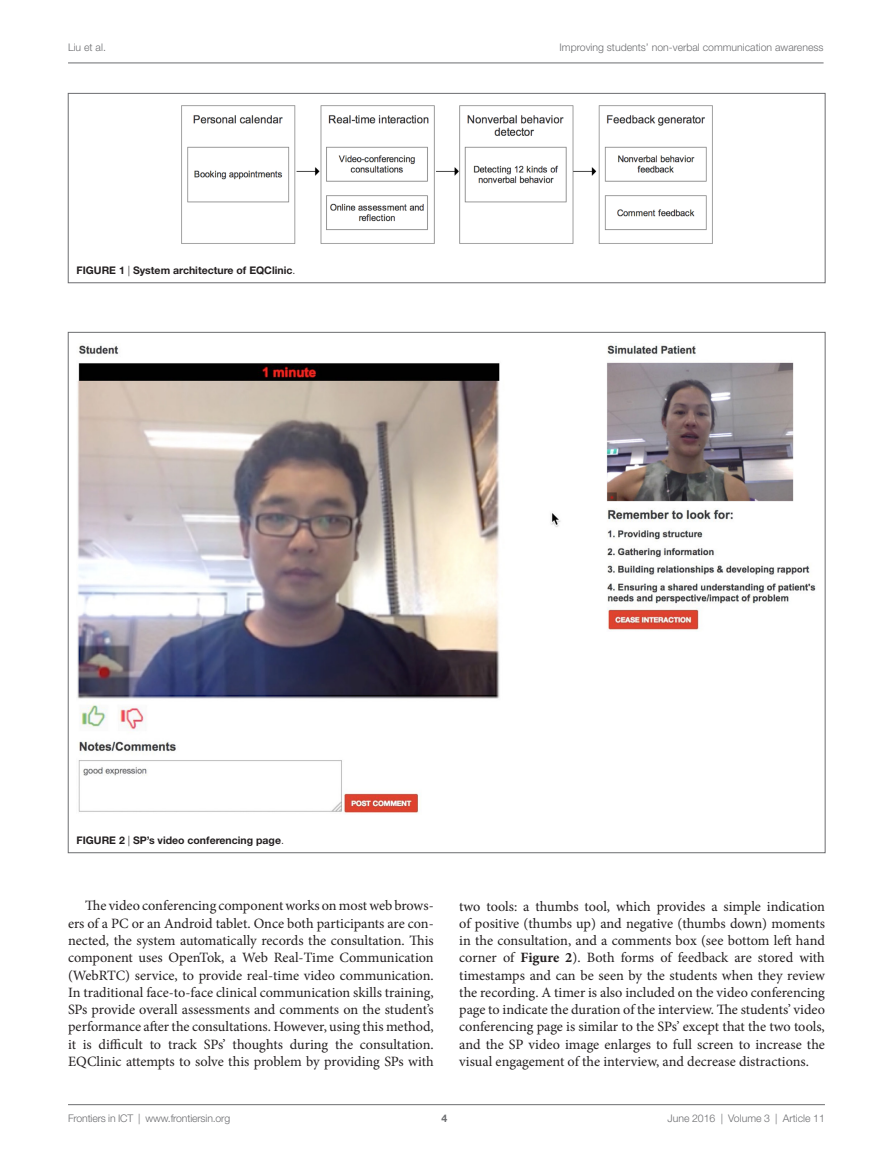
<style>
.page{position:relative;width:893px;height:1170px;background:#fff}
.page>*{position:absolute;margin:0;border:0;box-sizing:border-box;transform-origin:0 0}
.t1{font:14.25px/17.2px "Minion Pro";color:#231f20;text-align:justify}
.t2{font:300 10.5px "Helvetica Neue LT Std";color:#6c6d70}
.t3{font:700 10.5px "Helvetica Neue LT Std";color:#231f20}
.t4{font:700 10.5px "Helvetica Neue LT Std";color:#6c6d70}
.s1{font-weight:300}
.s2{font-weight:700}
</style>
<div class="page">
<img style="left:77px;top:343px;width:739px;height:470px">
<img style="left:181px;top:105px;width:532px;height:139px">
<div style="left:68px;top:93px;width:757px;height:190px;border:1px solid #6c6d70"></div>
<hr style="left:68px;top:63px;width:756px;height:1px;background:#6c6d70">
<hr style="left:68px;top:1104px;width:757px;height:1px;background:#6c6d70">
<p class="t2" style="left:68px;top:41px;width:39px">Liu et al.</p>
<p class="t2" style="left:560px;top:41px;width:265px">Improving students’ non-verbal communication awareness</p>
<p class="t3" style="left:77px;top:264px;width:220px">FIG URE 1 <span class="s1">|</span> System architecture of EQClinic<span class="s1">.</span></p>
<p class="t3" style="left:77px;top:834px;width:209px">FIG URE 2 <span class="s1">|</span> SP’s video conferencing page<span class="s1">.</span></p>
<p class="t1" style="left:68px;top:897px;width:367px;text-indent:17px">The video conferencing component works on most web brows&shy;ers of a PC or an Android tablet. Once both participants are con&shy;nected, the system automatically records the consultation. This component uses OpenTok, a Web Real-Time Communication (WebRTC) service, to provide real-time video communication.<br>In traditional face-to-face clinical communication skills training, SPs provide overall assessments and comments on the student’s performance after the consultations. However, using this method, it is difficult to track SPs’ thoughts during the consultation.<br>EQClinic attempts to solve this problem by providing SPs with</p>
<p class="t1" style="left:459px;top:897px;width:367px">two tools: a thumbs tool, which provides a simple indication of positive (thumbs up) and negative (thumbs down) moments in the consultation, and a comments box (see bottom left hand corner of <span class="s2">Figure 2</span>). Both forms of feedback are stored with timestamps and can be seen by the students when they review the recording. A timer is also included on the video conferencing page to indicate the duration of the interview. The students’ video conferencing page is similar to the SPs’ except that the two tools, and the SP video image enlarges to full screen to increase the visual engagement of the interview, and decrease distractions.</p>
<p class="t2" style="left:68px;top:1111px;width:164px">Frontiers in ICT | www.frontiersin.org</p>
<p class="t2" style="left:667px;top:1111px;width:159px">June 2016 | Volume 3 | Article 11</p>
<p class="t4" style="left:441px;top:1111px;width:7px">4</p>
</div>
